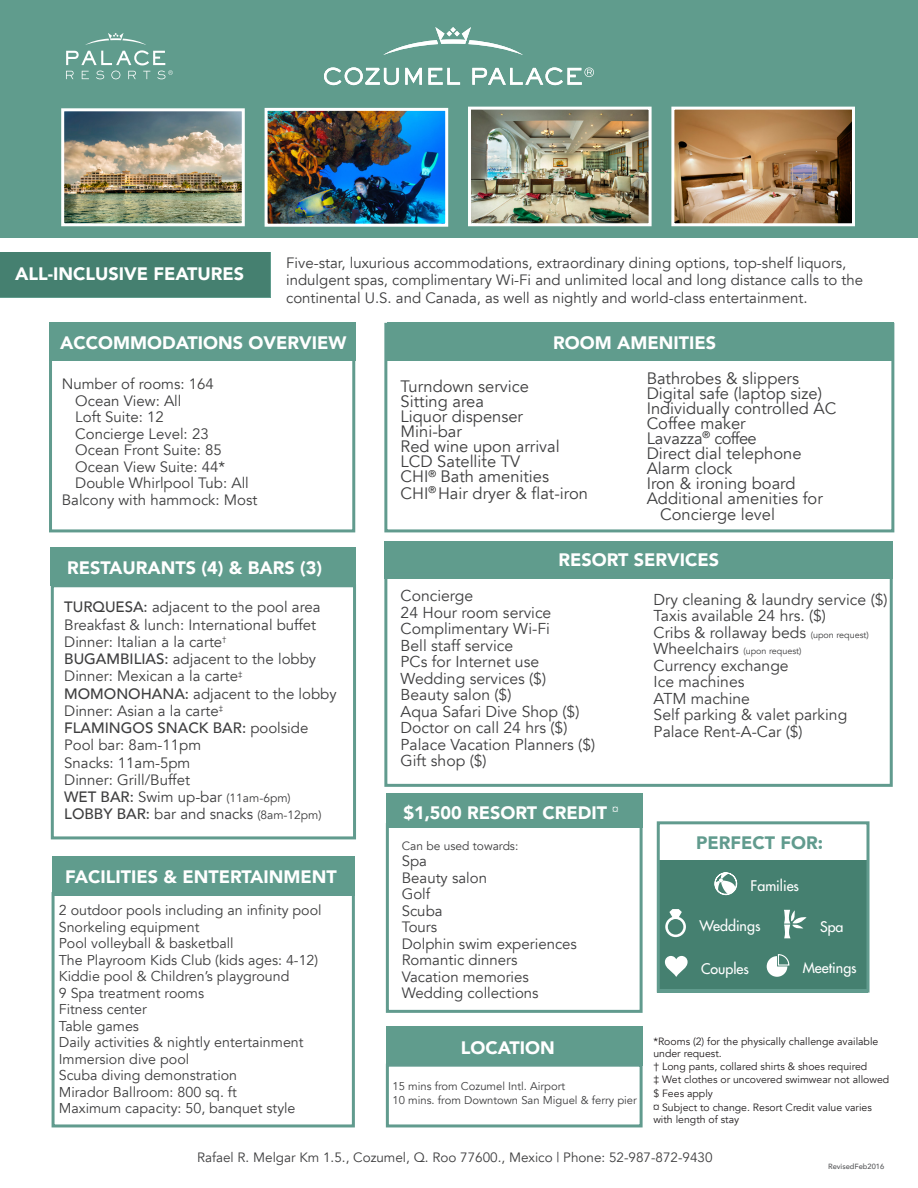
<style>
.page{position:relative;width:918px;height:1188px;background:#fff}
.page>*{position:absolute;margin:0;border:0;box-sizing:border-box;transform-origin:0 0}
.t1{font:900 18px "Avenir";color:#fff}
.t2{font:900 18px "Avenir";color:#619b8e}
.t3{font:16.5px/16.5px "Avenir";color:#3e3e3f}
.t4{font:15.75px/16.5px "Avenir";color:#3e3e3f}
.t5{font:15px/17.2px "Avenir";color:#3e3e3f}
.t6{font:14.25px/16.5px "Avenir";color:#3e3e3f}
.t7{font:14.25px "Futura";color:#fff}
.t8{font:13.5px "Avenir";color:#3e3e3f}
.t9{font:12px "Avenir";color:#3e3e3f}
.t10{font:11.25px/13.5px "Avenir";color:#3e3e3f}
.t11{font:10.5px/12.6px "Avenir";color:#231f20}
.t12{font:9px "Avenir";color:#3e3e3f}
.t13{font:500 7.5px "Avenir";color:#57585a}
.s1{font-weight:500}
.s2{font-size:12px}
.s3{font-size:9px}
.s4{font-size:15.75px}
</style>
<div class="page">
<div style="left:0;top:0;width:918px;height:238px;background:#609c8d"></div>
<svg style="left:383px;top:27px;width:140px;height:28px"></svg>
<svg style="left:324px;top:67px;width:75px;height:18px"></svg>
<svg style="left:405px;top:68px;width:17px;height:17px"></svg>
<svg style="left:428px;top:68px;width:32px;height:17px"></svg>
<svg style="left:472px;top:67px;width:122px;height:18px"></svg>
<img style="left:269px;top:112px;width:175px;height:111px">
<div style="left:265px;top:108px;width:183px;height:119px;border:3px solid #fff"></div>
<img style="left:65px;top:112px;width:176px;height:110px">
<div style="left:61px;top:108px;width:184px;height:118px;border:3px solid #fff"></div>
<img style="left:472px;top:111px;width:176px;height:111px">
<div style="left:468px;top:107px;width:184px;height:119px;border:3px solid #fff"></div>
<img style="left:675px;top:111px;width:176px;height:111px">
<div style="left:671px;top:107px;width:184px;height:119px;border:3px solid #fff"></div>
<div style="left:1px;top:252px;width:269px;height:45px;background:#458070"></div>
<div style="left:49px;top:350px;width:306px;height:182px;border:3px solid #619b8e"></div>
<div style="left:49px;top:323px;width:306px;height:38px;background:#609c8d"></div>
<div style="left:384px;top:323px;width:510px;height:209px;border:3px solid #619b8e"></div>
<div style="left:387px;top:323px;width:507px;height:38px;background:#609c8d"></div>
<div style="left:51px;top:584px;width:305px;height:255px;border:3px solid #619b8e"></div>
<div style="left:384px;top:541px;width:509px;height:38px;background:#609c8d"></div>
<div style="left:384px;top:573px;width:509px;height:214px;border:3px solid #619b8e"></div>
<div style="left:52px;top:857px;width:303px;height:39px;background:#609c8d"></div>
<div style="left:52px;top:892px;width:303px;height:235px;border:3px solid #619b8e"></div>
<div style="left:386px;top:823px;width:257px;height:190px;border:3px solid #619b8e"></div>
<div style="left:386px;top:793px;width:257px;height:35px;background:#609c8d"></div>
<div style="left:51px;top:547px;width:305px;height:38px;background:#609c8d"></div>
<svg style="left:66px;top:33px;width:107px;height:46px"></svg>
<div style="left:659px;top:860px;width:208px;height:129px;background:#458070"></div>
<svg style="left:784px;top:910px;width:23px;height:28px"></svg>
<svg style="left:665px;top:956px;width:23px;height:21px"></svg>
<svg style="left:714px;top:872px;width:24px;height:24px"></svg>
<svg style="left:665px;top:909px;width:21px;height:28px"></svg>
<svg style="left:767px;top:954px;width:23px;height:23px"></svg>
<div style="left:657px;top:821px;width:213px;height:172px;border:3px solid #619b8e"></div>
<div style="left:386px;top:1026px;width:257px;height:40px;background:#609c8d"></div>
<div style="left:386px;top:1064px;width:257px;height:63px;border:3px solid #619b8e"></div>
<p class="t1" style="left:15px;top:258px;width:231px">ALL-INCLUSIVE FEATURES</p>
<p class="t5" style="left:286px;top:255px;width:578px;line-height:16.5px">Five-star, luxurious accommodations, extraordinary dining options, top-shelf liquors, indulgent spas, complimentary Wi-Fi and unlimited local and long distance calls to the</p>
<p class="t5" style="left:286px;top:289px;width:523px">continental U.S. and Canada, as well as nightly and world-class entertainment.</p>
<p class="t1" style="left:60px;top:327px;width:288px">ACCOMMODATIONS OVERVIEW</p>
<p class="t5" style="left:62px;top:376px;width:153px">Number of rooms: 164</p>
<p class="t5" style="left:75px;top:392px;width:108px">Ocean View: All</p>
<p class="t5" style="left:75px;top:409px;width:90px">Loft Suite: 12</p>
<p class="t5" style="left:75px;top:425px;width:135px">Concierge Level: 23</p>
<p class="t5" style="left:75px;top:442px;width:148px">Ocean Front Suite: 85</p>
<p class="t5" style="left:75px;top:458px;width:151px">Ocean View Suite: 44*</p>
<p class="t5" style="left:75px;top:475px;width:175px">Double Whirlpool Tub: All</p>
<p class="t5" style="left:62px;top:491px;width:197px">Balcony with hammock: Most</p>
<p class="t1" style="left:67px;top:552px;width:256px">RESTAURANTS (4) &amp; BARS (3)</p>
<p class="t5" style="left:64px;top:599px;width:274px"><span class="s1">TURQUESA:</span> adjacent to the pool area<br>Breakfast &amp; lunch: International buffet<br>Dinner: Italian a la carte<sup>†<br></sup><span class="s1">BUGAMBILIAS:</span> adjacent to the lobby<br>Dinner: Mexican a la carte<sup>‡<br></sup><span class="s1">MOMONOHANA:</span> adjacent to the lobby<br>Dinner: Asian a la carte<sup>‡<br></sup><span class="s1">FLAMINGOS SNACK BAR:</span> poolside<br>Pool bar: 8am-11pm</p>
<p class="t5" style="left:64px;top:754px;width:128px">Snacks: 11am-5pm<br>Dinner: Grill/Buffet</p>
<p class="t5" style="left:64px;top:789px;width:259px"><span class="s1">WET BAR:</span> Swim up-bar <span class="s2">(11am-6pm)<br></span><span class="s1">LOBBY BAR:</span> bar and snacks <span class="s2">(8am-12pm)</span></p>
<p class="t1" style="left:65px;top:861px;width:273px">FACILITIES &amp; ENTERTAINMENT</p>
<p class="t6" style="left:59px;top:902px;width:264px">2 outdoor pools including an infinity pool Snorkeling equipment<br>Pool volleyball &amp; basketball<br>The Playroom Kids Club (kids ages: 4-12)</p>
<p class="t6" style="left:59px;top:968px;width:246px">Kiddie pool &amp; Children’s playground<br>9 Spa treatment rooms<br>Fitness center<br>Table games<br>Daily activities &amp; nightly entertainment<br>Immersion dive pool<br>Scuba diving demonstration<br>Mirador Ballroom: 800 sq. ft<br>Maximum capacity: 50, banquet style</p>
<p class="t1" style="left:553px;top:327px;width:164px">ROOM AMENITIES</p>
<p class="t3" style="left:401px;top:379px;width:130px">Turndown service</p>
<p class="t3" style="left:401px;top:394px;width:85px">Sitting area</p>
<p class="t3" style="left:401px;top:409px;width:124px">Liquor dispenser</p>
<p class="t3" style="left:401px;top:424px;width:63px">Mini-bar</p>
<p class="t3" style="left:401px;top:439px;width:161px">Red wine upon arrival</p>
<p class="t3" style="left:401px;top:454px;width:121px">LCD Satellite TV</p>
<p class="t3" style="left:401px;top:469px;width:150px">CHI<sup>®</sup> Bath amenities</p>
<p class="t3" style="left:401px;top:485px;width:189px">CHI<sup>®</sup> Hair dryer &amp; flat-iron</p>
<p class="t3" style="left:647px;top:370px;width:154px">Bathrobes &amp; slippers</p>
<p class="t3" style="left:647px;top:385px;width:177px">Digital safe (laptop size)</p>
<p class="t3" style="left:647px;top:400px;width:191px">Individually controlled AC</p>
<p class="t3" style="left:647px;top:415px;width:101px">Coffee maker</p>
<p class="t3" style="left:647px;top:430px;width:112px">Lavazza<sup>®</sup> coffee</p>
<p class="t3" style="left:647px;top:445px;width:156px">Direct dial telephone</p>
<p class="t3" style="left:647px;top:460px;width:87px">Alarm clock</p>
<p class="t3" style="left:647px;top:475px;width:150px">Iron &amp; ironing board</p>
<p class="t3" style="left:660px;top:490px;width:164px;text-indent:-13px">Additional amenities for<br>Concierge level</p>
<p class="t1" style="left:559px;top:545px;width:162px">RESORT SERVICES</p>
<p class="t4" style="left:401px;top:588px;width:152px">Concierge<br>24 Hour room service<br>Complimentary Wi-Fi</p>
<p class="t4" style="left:401px;top:637px;width:147px">Bell staff service<br>PCs for Internet use<br>Wedding services ($)<br>Beauty salon ($)</p>
<p class="t4" style="left:401px;top:703px;width:196px">Aqua Safari Dive Shop ($)<br>Doctor on call 24 hrs ($)<br>Palace Vacation Planners ($)<br>Gift shop ($)</p>
<p class="t1" style="left:403px;top:797px;width:217px">$1,500 RESORT CREDIT <sup>¤</sup></p>
<p class="t9" style="left:402px;top:838px;width:118px">Can be used towards:</p>
<p class="t5" style="left:402px;top:853px;width:87px;line-height:16.5px">Spa<br>Beauty salon<br>Golf</p>
<p class="t5" style="left:402px;top:903px;width:177px;line-height:16.5px">Scuba<br>Tours<br>Dolphin swim experiences<br>Romantic dinners</p>
<p class="t5" style="left:402px;top:969px;width:138px;line-height:16.5px">Vacation memories<br>Wedding collections</p>
<p class="t1" style="left:461px;top:1032px;width:95px">LOCATION</p>
<p class="t10" style="left:393px;top:1080px;width:246px">15 mins from Cozumel Intl. Airport<br>10 mins. from Downtown San Miguel &amp; ferry pier</p>
<p class="t4" style="left:654px;top:591px;width:235px">Dry cleaning &amp; laundry service ($)<br>Taxis available 24 hrs. ($)<br>Cribs &amp; rollaway beds <span class="s3">(upon request)</span></p>
<p class="t12" style="left:654px;top:646px;width:149px"><span class="s4">Wheelchairs</span> (upon request)</p>
<p class="t4" style="left:654px;top:657px;width:195px">Currency exchange<br>Ice machines<br>ATM machine<br>Self parking &amp; valet parking<br>Palace Rent-A-Car ($)</p>
<p class="t2" style="left:696px;top:827px;width:128px">PERFECT FOR:</p>
<p class="t7" style="left:751px;top:877px;width:50px">Families</p>
<p class="t7" style="left:699px;top:916px;width:63px">Weddings</p>
<p class="t7" style="left:820px;top:917px;width:25px">Spa</p>
<p class="t7" style="left:701px;top:960px;width:49px">Couples</p>
<p class="t7" style="left:803px;top:959px;width:55px">Meetings</p>
<p class="t11" style="left:653px;top:1035px;width:227px">*Rooms (2) for the physically challenge available under request.</p>
<p class="t11" style="left:653px;top:1060px;width:237px">† Long pants, collared shirts &amp; shoes required<br>‡ Wet clothes or uncovered swimwear not allowed</p>
<p class="t11" style="left:653px;top:1088px;width:61px">$ Fees apply</p>
<p class="t11" style="left:653px;top:1101px;width:220px">¤ Subject to change. Resort Credit value varies with length of stay</p>
<p class="t8" style="left:197px;top:1149px;width:517px">Rafael R. Melgar Km 1.5., Cozumel, Q. Roo 77600., Mexico | Phone: 52-987-872-9430</p>
<p class="t13" style="left:828px;top:1160px;width:58px">RevisedFeb2016</p>
</div>
